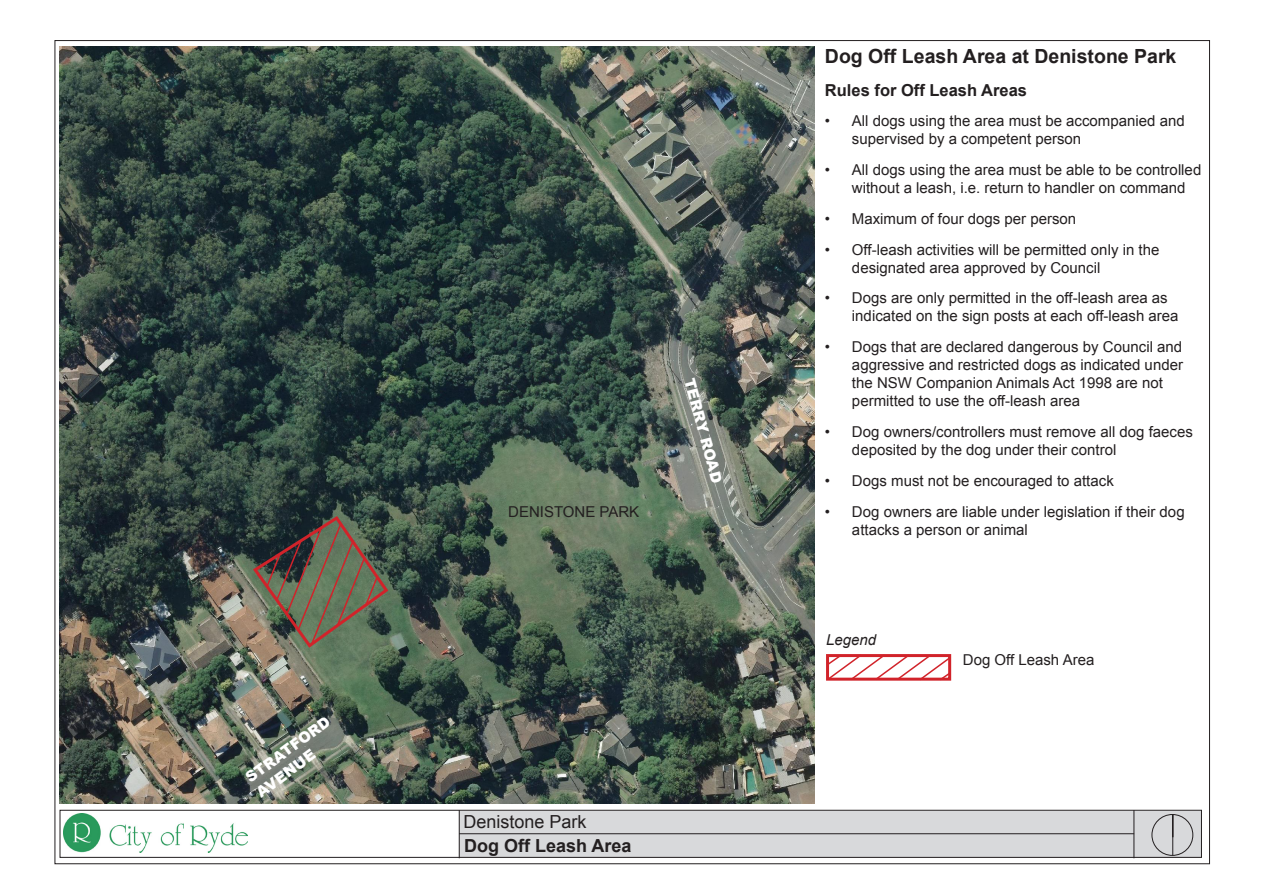
<style>
.page{position:relative;width:1263px;height:893px;background:#fff}
.page>*{position:absolute;margin:0;border:0;box-sizing:border-box;transform-origin:0 0}
.Body_Text{font:700 19.5px "Arial";color:#231f20}
.Heading_1_1_1{font:700 18px "Arial";color:#231f20}
.Body_Text-2{font:18px "Arial";color:#231f20}
.Body_Text-3{font:700 16.5px "Arial";color:#231f20}
.Body_Text-4{font:15px/18px "Arial";color:#231f20}
.Body_Text-5{font:900 15px/18.1px "Arial";color:#fff}
.Body_Text-6{font:italic 15px "Arial";color:#231f20}
</style>
<div class="page">
<div style="left:459px;top:811px;width:743px;height:46px;background:#d8d9db"></div>
<img style="left:63px;top:814px;width:185px;height:38px">
<div style="left:60px;top:810px;width:1142px;height:47px;border:1px solid #231f20"></div>
<hr style="left:459px;top:810px;width:1px;height:48px;background:#231f20">
<hr style="left:459px;top:833px;width:675px;height:1px;background:#231f20">
<hr style="left:1134px;top:810px;width:1px;height:48px;background:#231f20">
<div style="left:1152px;top:814px;width:41px;height:42px;border:1px solid #231f20;border-radius:50%"></div>
<hr style="left:1172px;top:814px;width:1px;height:41px;background:#231f20">
<img style="left:60px;top:47px;width:754px;height:757px">
<svg style="left:251px;top:514px;width:139px;height:136px"></svg>
<svg style="left:826px;top:654px;width:126px;height:27px"></svg>
<p class="Body_Text-5" style="left:242px;top:771px;width:102px;rotate:-36deg">STRATFORD<br>AVENUE</p>
<p class="Body_Text-4" style="left:508px;top:503px;width:133px">DENISTONE PARK</p>
<p class="Body_Text-5" style="left:699px;top:376px;width:109px;rotate:75deg">TERRY ROAD</p>
<p class="Body_Text-2" style="left:463px;top:810px;width:125px">Denistone Park</p>
<p class="Heading_1_1_1" style="left:464px;top:834px;width:169px">Dog Off Leash Area</p>
<p class="Body_Text" style="left:825px;top:43px;width:353px">Dog Off Leash Area at Denistone Park</p>
<p class="Body_Text-3" style="left:825px;top:79px;width:204px">Rules for Off Leash Areas</p>
<p class="Body_Text-4" style="left:852px;top:112px;width:334px;text-indent:-27px">• All dogs using the area must be accompanied and supervised by a competent person</p>
<p class="Body_Text-4" style="left:852px;top:161px;width:351px;text-indent:-27px">• All dogs using the area must be able to be controlled without a leash, i.e. return to handler on command</p>
<p class="Body_Text-4" style="left:825px;top:210px;width:253px">• Maximum of four dogs per person</p>
<p class="Body_Text-4" style="left:852px;top:241px;width:309px;text-indent:-27px">• Off-leash activities will be permitted only in the designated area approved by Council</p>
<p class="Body_Text-4" style="left:852px;top:289px;width:328px;text-indent:-27px">• Dogs are only permitted in the off-leash area as indicated on the sign posts at each off-leash area</p>
<p class="Body_Text-4" style="left:852px;top:338px;width:332px;text-indent:-27px">• Dogs that are declared dangerous by Council and aggressive and restricted dogs as indicated under the NSW Companion Animals Act 1998 are not permitted to use the off-leash area</p>
<p class="Body_Text-4" style="left:852px;top:423px;width:342px;text-indent:-27px">• Dog owners/controllers must remove all dog faeces deposited by the dog under their control</p>
<p class="Body_Text-4" style="left:825px;top:472px;width:290px">• Dogs must not be encouraged to attack</p>
<p class="Body_Text-4" style="left:852px;top:502px;width:334px;text-indent:-27px">• Dog owners are liable under legislation if their dog attacks a person or animal</p>
<p class="Body_Text-6" style="left:826px;top:630px;width:52px">Legend</p>
<p class="Body_Text-4" style="left:963px;top:651px;width:133px">Dog Off Leash Area</p>
</div>
